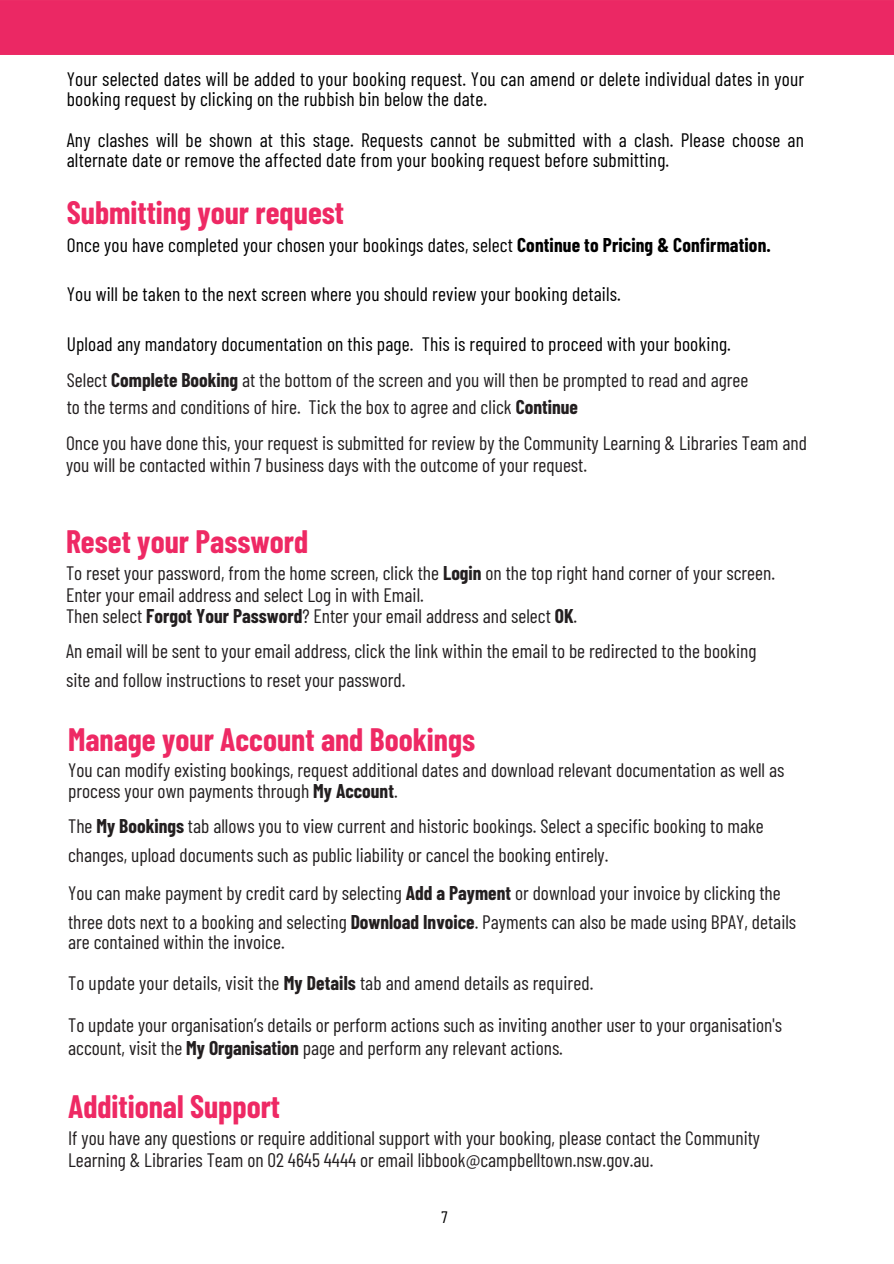
<style>
.page{position:relative;width:894px;height:1264px;background:#fff}
.page>*{position:absolute;margin:0;border:0;box-sizing:border-box;transform-origin:0 0}
.t1{font:700 31.65px "Barlow Condensed";color:#ee2964}
.t2{font:19.5px/21.3px "Barlow Condensed";color:#231f20}
.t3{font:19.5px/20.2px "Barlow Condensed";letter-spacing:.01em;color:#000}
.t4{font:16.5px "Barlow Condensed";color:#000}
.s1{font-weight:700}
</style>
<div class="page">
<div style="left:0;top:0;width:893px;height:54px;background:#eb2864"></div>
<h1 class="t3" style="left:67px;top:68px;width:738px">Your selected dates will be added to your booking request. You can amend or delete individual dates in your booking request by clicking on the rubbish bin below the date.</h1>
<h1 class="t3" style="left:67px;top:129px;width:738px">Any clashes will be shown at this stage. Requests cannot be submitted with a clash. Please choose an alternate date or remove the affected date from your booking request before submitting.</h1>
<h1 class="t1" style="left:67px;top:192px;width:279px">Submitting your request</h1>
<h1 class="t3" style="left:67px;top:234px;width:705px">Once you have completed your chosen your bookings dates, select <span class="s1">Continue to Pricing &amp; Confirmation.</span></h1>
<h1 class="t3" style="left:67px;top:283px;width:555px">You will be taken to the next screen where you should review your booking details.</h1>
<h1 class="t3" style="left:67px;top:333px;width:665px">Upload any mandatory documentation on this page. This is required to proceed with your booking.</h1>
<h1 class="t2" style="left:67px;top:366px;width:682px;line-height:27px">Select <span class="s1">Complete Booking</span> at the bottom of the screen and you will then be prompted to read and agree to the terms and conditions of hire. Tick the box to agree and click <span class="s1">Continue</span></h1>
<h1 class="t2" style="left:66px;top:432px;width:742px">Once you have done this, your request is submitted for review by the Community Learning &amp; Libraries Team and you will be contacted within 7 business days with the outcome of your request.</h1>
<h1 class="t1" style="left:66px;top:521px;width:244px">Reset your Password</h1>
<h1 class="t2" style="left:66px;top:562px;width:710px">To reset your password, from the home screen, click the <span class="s1">Login</span> on the top right hand corner of your screen.<br>Enter your email address and select Log in with Email.<br>Then select <span class="s1">Forgot Your Password</span>? Enter your email address and select <span class="s1">OK</span>.</h1>
<h1 class="t2" style="left:66px;top:635px;width:691px;line-height:29.2px">An email will be sent to your email address, click the link within the email to be redirected to the booking site and follow instructions to reset your password.</h1>
<h1 class="t1" style="left:68px;top:719px;width:408px">Manage your Account and Bookings</h1>
<h1 class="t2" style="left:68px;top:758px;width:717px">You can modify existing bookings, request additional dates and download relevant documentation as well as process your own payments through <span class="s1">My Account</span>.</h1>
<h1 class="t2" style="left:68px;top:810px;width:697px;line-height:29.2px">The <span class="s1">My Bookings</span> tab allows you to view current and historic bookings. Select a specific booking to make changes, upload documents such as public liability or cancel the booking entirely.</h1>
<h1 class="t2" style="left:68px;top:877px;width:729px;line-height:29.2px">You can make payment by credit card by selecting <span class="s1">Add a Payment</span> or download your invoice by clicking the three dots next to a booking and selecting <span class="s1">Download Invoice</span>. Payments can also be made using BPAY, details</h1>
<h1 class="t2" style="left:68px;top:921px;width:526px;line-height:40.5px">are contained within the invoice.<br>To update your details, visit the <span class="s1">My Details</span> tab and amend details as required.</h1>
<h1 class="t2" style="left:68px;top:1013px;width:715px;line-height:22.5px">To update your organisation’s details or perform actions such as inviting another user to your organisation's account, visit the <span class="s1">My Organisation</span> page and perform any relevant actions.</h1>
<p class="t1" style="left:68px;top:1086px;width:213px">Additional Support</p>
<p class="t2" style="left:68px;top:1126px;width:693px">If you have any questions or require additional support with your booking, please contact the Community<br>Learning &amp; Libraries Team on 02 4645 4444 or email libbook@campbelltown.nsw.gov.au.</p>
<h1 class="t4" style="left:441px;top:1206px;width:8px">7</h1>
</div>
